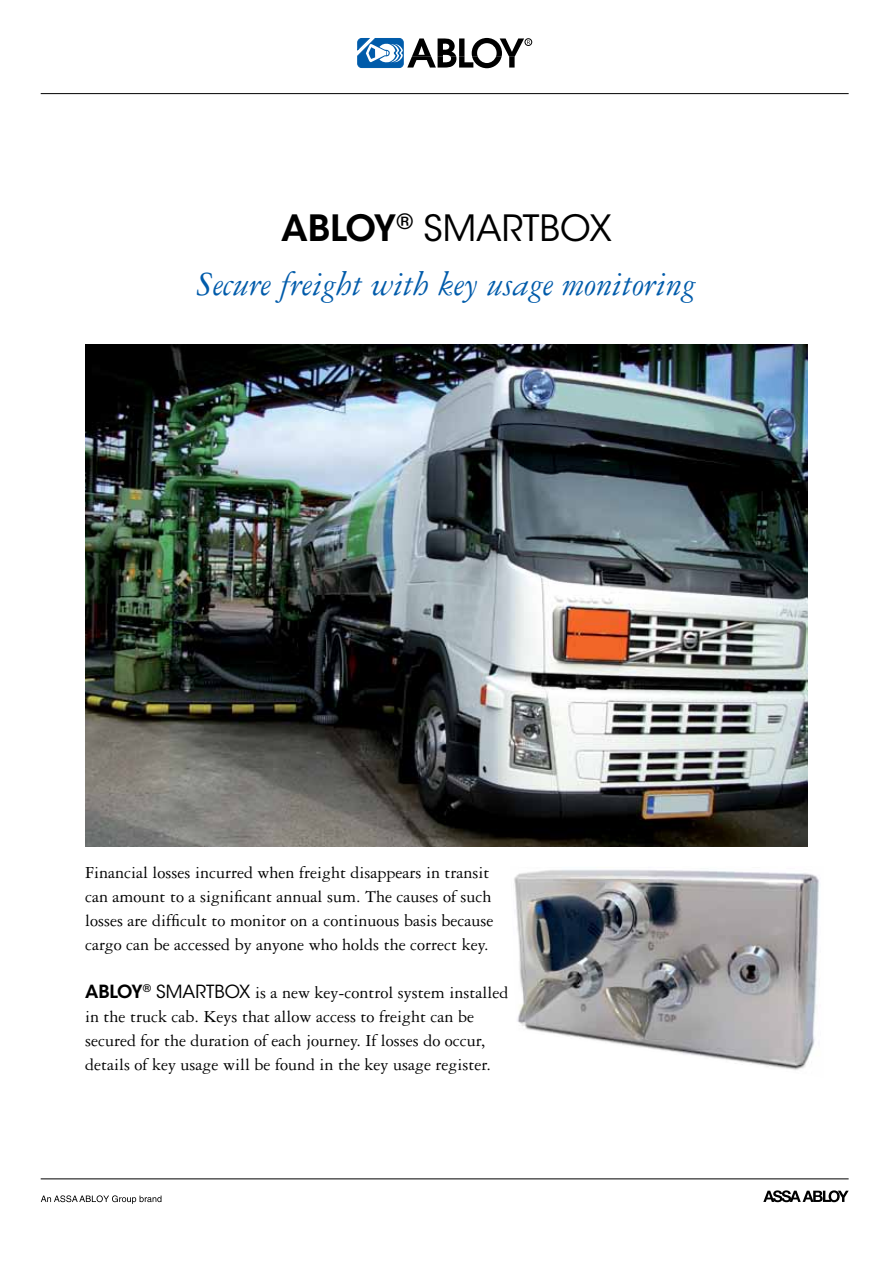
<style>
.page{position:relative;width:893px;height:1263px;background:#fff}
.page>*{position:absolute;margin:0;border:0;box-sizing:border-box;transform-origin:0 0}
.t1{font:italic 36px "Garamond 3 LT Std";color:#005baa}
.t2{font:36px "ITC Avant Garde Std";color:#000}
.t3{font:18px/24px "Garamond 3 LT Std";color:#000}
.s1{font-weight:600}
.s2{font-family:"ITC Avant Garde Std";font-weight:600}
.s3{font-family:"ITC Avant Garde Std"}
</style>
<div class="page">
<img style="left:85px;top:344px;width:723px;height:502px">
<hr style="left:41px;top:93px;width:808px;height:1px;background:#000">
<div style="left:525px;top:39px;width:7px;height:7px;border:1px solid #000;border-radius:50%"></div>
<svg style="left:357px;top:38px;width:173px;height:30px"></svg>
<hr style="left:41px;top:1178px;width:808px;height:1px;background:#000">
<svg style="left:41px;top:1195px;width:120px;height:9px"></svg>
<svg style="left:763px;top:1190px;width:86px;height:12px"></svg>
<img style="left:514px;top:870px;width:305px;height:200px">
<h1 class="t2" style="left:281px;top:207px;width:332px"><span class="s1">ABLOY</span><sup>®</sup> SMARTBOX</h1>
<h1 class="t1" style="left:197px;top:265px;width:500px">Secure freight with key usage monitoring</h1>
<p class="t3" style="left:85px;top:861px;width:410px">Financial losses incurred when freight disappears in transit can amount to a significant annual sum. The causes of such losses are difficult to monitor on a continuous basis because cargo can be accessed by anyone who holds the correct key.</p>
<p class="t3" style="left:85px;top:981px;width:425px"><span class="s2">ABLOY</span><sup>®</sup> <span class="s3">SMARTBOX</span> is a new key-control system installed in the truck cab. Keys that allow access to freight can be secured for the duration of each journey. If losses do occur, details of key usage will be found in the key usage register.</p>
</div>
